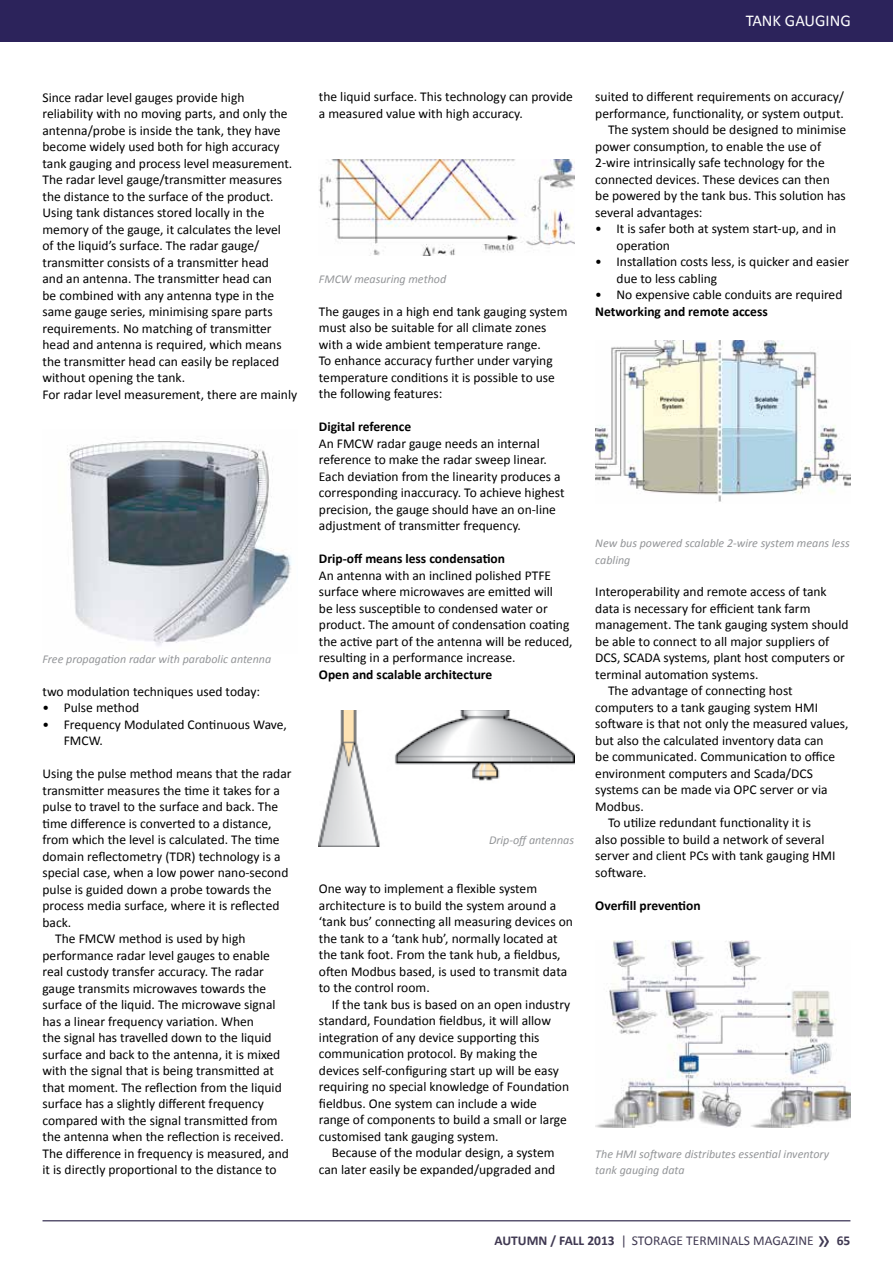
<style>
.page{position:relative;width:893px;height:1263px;background:#fff}
.page>*{position:absolute;margin:0;border:0;box-sizing:border-box;transform-origin:0 0}
.t1{font:16.5px "Calibri";color:#fff}
.t2{font:13.5px/16.5px "Calibri";color:#000}
.t3{font:700 13.5px "Calibri";color:#000}
.t4{font:13.5px "Calibri";color:#403952}
.t5{font:italic 12px/16.5px "Calibri";color:#939598}
.s1{font-weight:700}
.s2{font-size:27px}
</style>
<div class="page">
<hr style="left:43px;top:1220px;width:807px;height:1px;background:#09012b">
<img style="left:319px;top:711px;width:255px;height:136px">
<div style="left:0;top:0;width:893px;height:42px;background:#2c235b"></div>
<img style="left:67px;top:441px;width:225px;height:205px">
<img style="left:595px;top:340px;width:255px;height:162px">
<img style="left:595px;top:940px;width:255px;height:188px">
<img style="left:319px;top:159px;width:255px;height:96px">
<p class="t1" style="left:680px;top:11px;width:172px">WORLD TERMINAL NEWS</p>
<p class="t1" style="left:746px;top:11px;width:107px">TANK GAUGING</p>
<p class="t2" style="left:43px;top:88px;width:256px">Since radar level gauges provide high reliability with no moving parts, and only the antenna/probe is inside the tank, they have become widely used both for high accuracy tank gauging and process level measurement.<br>The radar level gauge/transmitter measures the distance to the surface of the product.<br>Using tank distances stored locally in the memory of the gauge, it calculates the level<br>of the liquid’s surface. The radar gauge/ transmitter consists of a transmitter head<br>and an antenna. The transmitter head can<br>be combined with any antenna type in the same gauge series, minimising spare parts requirements. No matching of transmitter head and antenna is required, which means the transmitter head can easily be replaced without opening the tank.<br>For radar level measurement, there are mainly</p>
<p class="t5" style="left:43px;top:650px;width:230px">Free propagation radar with parabolic antenna</p>
<p class="t2" style="left:43px;top:682px;width:219px">two modulation techniques used today:</p>
<p class="t2" style="left:43px;top:699px;width:98px">• Pulse method</p>
<p class="t2" style="left:64px;top:715px;width:225px;text-indent:-21px">• Frequency Modulated Continuous Wave,<br>FMCW.</p>
<p class="t2" style="left:43px;top:765px;width:251px">Using the pulse method means that the radar</p>
<p class="t2" style="left:43px;top:781px;width:239px">transmitter measures the time it takes for a</p>
<p class="t2" style="left:43px;top:798px;width:237px">pulse to travel to the surface and back. The</p>
<p class="t2" style="left:43px;top:814px;width:231px">time difference is converted to a distance,</p>
<p class="t2" style="left:43px;top:831px;width:239px">from which the level is calculated. The time</p>
<p class="t2" style="left:43px;top:847px;width:239px">domain reflectometry (TDR) technology is a</p>
<p class="t2" style="left:43px;top:864px;width:247px">special case, when a low power nano-second</p>
<p class="t2" style="left:43px;top:880px;width:230px">pulse is guided down a probe towards the</p>
<p class="t2" style="left:43px;top:897px;width:238px">process media surface, where it is reflected</p>
<p class="t2" style="left:43px;top:913px;width:30px">back.</p>
<p class="t2" style="left:55px;top:930px;width:192px">The FMCW method is used by high</p>
<p class="t2" style="left:43px;top:946px;width:229px">performance radar level gauges to enable</p>
<p class="t2" style="left:43px;top:963px;width:223px">real custody transfer accuracy. The radar</p>
<p class="t2" style="left:43px;top:979px;width:225px">gauge transmits microwaves towards the</p>
<p class="t2" style="left:43px;top:996px;width:235px">surface of the liquid. The microwave signal</p>
<p class="t2" style="left:43px;top:1012px;width:213px">has a linear frequency variation. When</p>
<p class="t2" style="left:43px;top:1029px;width:231px">the signal has travelled down to the liquid</p>
<p class="t2" style="left:43px;top:1045px;width:239px">surface and back to the antenna, it is mixed</p>
<p class="t2" style="left:43px;top:1062px;width:233px">with the signal that is being transmitted at</p>
<p class="t2" style="left:43px;top:1078px;width:241px">that moment. The reflection from the liquid</p>
<p class="t2" style="left:43px;top:1095px;width:223px">surface has a slightly different frequency</p>
<p class="t2" style="left:43px;top:1111px;width:237px">compared with the signal transmitted from</p>
<p class="t2" style="left:43px;top:1128px;width:243px">the antenna when the reflection is received.</p>
<p class="t2" style="left:43px;top:1144px;width:248px">The difference in frequency is measured, and</p>
<p class="t2" style="left:43px;top:1161px;width:236px">it is directly proportional to the distance to</p>
<p class="t2" style="left:319px;top:88px;width:256px">the liquid surface. This technology can provide a measured value with high accuracy.</p>
<p class="t5" style="left:319px;top:270px;width:129px">FMCW measuring method</p>
<p class="t2" style="left:319px;top:303px;width:250px">The gauges in a high end tank gauging system must also be suitable for all climate zones with a wide ambient temperature range.<br>To enhance accuracy further under varying temperature conditions it is possible to use the following features:</p>
<p class="t3" style="left:319px;top:419px;width:94px">Digital reference</p>
<p class="t2" style="left:319px;top:435px;width:247px">An FMCW radar gauge needs an internal reference to make the radar sweep linear.<br>Each deviation from the linearity produces a corresponding inaccuracy. To achieve highest precision, the gauge should have an on-line adjustment of transmitter frequency.</p>
<p class="t3" style="left:319px;top:551px;width:188px">Drip-off means less condensation</p>
<p class="t2" style="left:319px;top:566px;width:255px">An antenna with an inclined polished PTFE surface where microwaves are emitted will<br>be less susceptible to condensed water or product. The amount of condensation coating the active part of the antenna will be reduced, resulting in a performance increase.</p>
<p class="t3" style="left:319px;top:666px;width:175px">Open and scalable architecture</p>
<p class="t5" style="left:489px;top:831px;width:86px">Drip-off antennas</p>
<p class="t2" style="left:319px;top:880px;width:255px">One way to implement a flexible system architecture is to build the system around a ‘tank bus’ connecting all measuring devices on the tank to a ‘tank hub’, normally located at the tank foot. From the tank hub, a fieldbus, often Modbus based, is used to transmit data to the control room.</p>
<p class="t2" style="left:319px;top:995px;width:253px;text-indent:13px">If the tank bus is based on an open industry standard, Foundation fieldbus, it will allow integration of any device supporting this communication protocol. By making the devices self-configuring start up will be easy requiring no special knowledge of Foundation fieldbus. One system can include a wide range of components to build a small or large customised tank gauging system.</p>
<p class="t2" style="left:319px;top:1144px;width:238px;text-align:right">Because of the modular design, a system can later easily be expanded/upgraded and</p>
<p class="t2" style="left:595px;top:88px;width:250px">suited to different requirements on accuracy/</p>
<p class="t2" style="left:595px;top:104px;width:250px">performance, functionality, or system output.</p>
<p class="t2" style="left:608px;top:121px;width:240px">The system should be designed to minimise</p>
<p class="t2" style="left:595px;top:137px;width:227px">power consumption, to enable the use of</p>
<p class="t2" style="left:595px;top:154px;width:231px">2-wire intrinsically safe technology for the</p>
<p class="t2" style="left:595px;top:170px;width:236px">connected devices. These devices can then</p>
<p class="t2" style="left:595px;top:187px;width:252px">be powered by the tank bus. This solution has</p>
<p class="t2" style="left:595px;top:203px;width:109px">several advantages:</p>
<p class="t2" style="left:617px;top:220px;width:221px;text-indent:-21px">• It is safer both at system start-up, and in operation</p>
<p class="t2" style="left:617px;top:253px;width:234px;text-indent:-21px">• Installation costs less, is quicker and easier due to less cabling</p>
<p class="t2" style="left:595px;top:286px;width:249px">• No expensive cable conduits are required</p>
<p class="t3" style="left:595px;top:303px;width:174px">Networking and remote access</p>
<p class="t5" style="left:595px;top:534px;width:256px">New bus powered scalable 2-wire system means less cabling</p>
<p class="t2" style="left:595px;top:583px;width:233px">Interoperability and remote access of tank</p>
<p class="t2" style="left:595px;top:599px;width:217px">data is necessary for efficient tank farm</p>
<p class="t2" style="left:595px;top:616px;width:255px">management. The tank gauging system should</p>
<p class="t2" style="left:595px;top:632px;width:235px">be able to connect to all major suppliers of</p>
<p class="t2" style="left:595px;top:649px;width:251px">DCS, SCADA systems, plant host computers or</p>
<p class="t2" style="left:595px;top:665px;width:165px">terminal automation systems.</p>
<p class="t2" style="left:608px;top:682px;width:186px">The advantage of connecting host</p>
<p class="t2" style="left:595px;top:698px;width:224px">computers to a tank gauging system HMI</p>
<p class="t2" style="left:595px;top:715px;width:255px">software is that not only the measured values,</p>
<p class="t2" style="left:595px;top:731px;width:230px">but also the calculated inventory data can</p>
<p class="t2" style="left:595px;top:748px;width:241px">be communicated. Communication to office</p>
<p class="t2" style="left:595px;top:764px;width:219px">environment computers and Scada/DCS</p>
<p class="t2" style="left:595px;top:781px;width:234px">systems can be made via OPC server or via</p>
<p class="t2" style="left:595px;top:797px;width:50px">Modbus.</p>
<p class="t2" style="left:608px;top:814px;width:204px">To utilize redundant functionality it is</p>
<p class="t2" style="left:595px;top:830px;width:231px">also possible to build a network of several</p>
<p class="t2" style="left:595px;top:847px;width:242px">server and client PCs with tank gauging HMI</p>
<p class="t2" style="left:595px;top:863px;width:53px">software.</p>
<p class="t3" style="left:595px;top:897px;width:107px">Overfill prevention</p>
<p class="t5" style="left:595px;top:1145px;width:235px">The HMI software distributes essential inventory tank gauging data</p>
<p class="t4" style="left:494px;top:1232px;width:358px"><span class="s1">AUTUMN / FALL 2013</span> | STORAGE TERMINALS MAGAZINE <span class="s2">»</span> <span class="s1">65</span></p>
</div>
